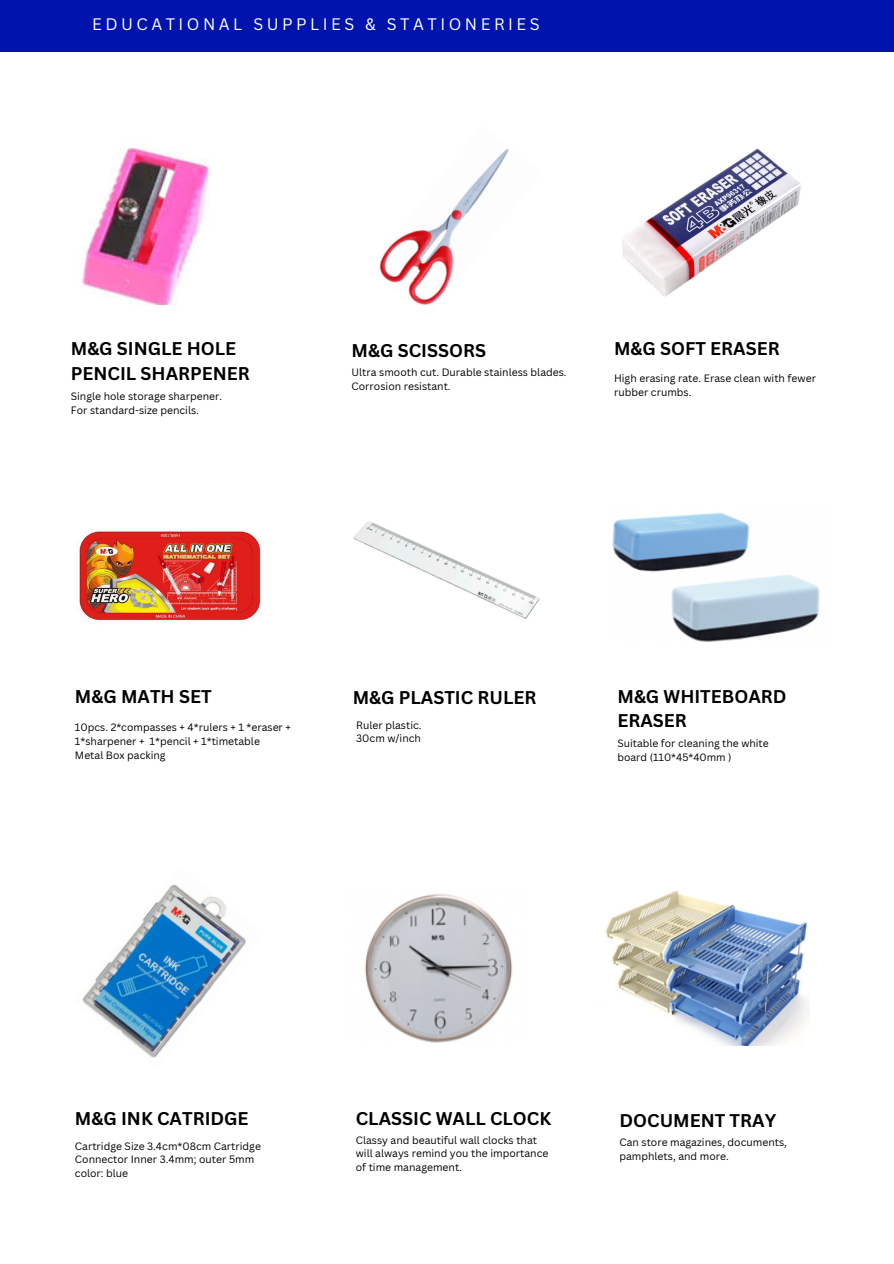
<style>
.page{position:relative;width:894px;height:1264px;background:#fff}
.page>*{position:absolute;margin:0;border:0;box-sizing:border-box;transform-origin:0 0}
.t1{font:700 18px/24.6px "Canva Sans";color:#000}
.t2{font:16.2px "Canva Sans";letter-spacing:.215em;color:#fff}
.t3{font:10.35px/13.8px "Canva Sans";color:#000}
</style>
<div class="page">
<div style="left:0;top:0;width:893px;height:51px;background:#0014ad"></div>
<img style="left:82px;top:884px;width:164px;height:174px">
<img style="left:79px;top:531px;width:182px;height:90px">
<img style="left:365px;top:893px;width:148px;height:150px">
<img style="left:604px;top:890px;width:205px;height:155px">
<img style="left:612px;top:512px;width:208px;height:130px">
<img style="left:622px;top:148px;width:179px;height:149px">
<img style="left:353px;top:521px;width:186px;height:98px">
<img style="left:81px;top:148px;width:129px;height:156px">
<img style="left:379px;top:148px;width:130px;height:157px">
<p class="t2" style="left:92px;top:13px;width:449px">EDUCATIONAL SUPPLIES &amp; STATIONERIES</p>
<h1 class="t1" style="left:71px;top:336px;width:180px">M&amp;G SINGLE HOLE<br>PENCIL SHARPENER</h1>
<p class="t1" style="left:351px;top:337px;width:136px">M&amp;G SCISSORS</p>
<p class="t1" style="left:614px;top:336px;width:167px">M&amp;G SOFT ERASER</p>
<h1 class="t3" style="left:351px;top:365px;width:216px">Ultra smooth cut. Durable stainless blades.<br>Corrosion resistant.</h1>
<p class="t3" style="left:614px;top:371px;width:203px">High erasing rate. Erase clean with fewer rubber crumbs.</p>
<p class="t3" style="left:71px;top:389px;width:153px">Single hole storage sharpener.<br>For standard-size pencils.</p>
<h1 class="t1" style="left:75px;top:683px;width:138px">M&amp;G MATH SET</h1>
<p class="t3" style="left:75px;top:720px;width:217px">10pcs. 2*compasses + 4*rulers + 1 *eraser +<br>1*sharpener + 1*pencil + 1*timetable</p>
<p class="t3" style="left:75px;top:748px;width:92px">Metal Box packing</p>
<p class="t1" style="left:352px;top:684px;width:185px">M&amp;G PLASTIC RULER</p>
<p class="t3" style="left:356px;top:717px;width:67px">Ruler plastic.</p>
<h1 class="t3" style="left:356px;top:731px;width:66px">30cm w/inch</h1>
<h1 class="t1" style="left:617px;top:683px;width:170px">M&amp;G WHITEBOARD<br>ERASER</h1>
<p class="t3" style="left:617px;top:736px;width:153px">Suitable for cleaning the white board (110*45*40mm )</p>
<p class="t1" style="left:75px;top:1105px;width:175px">M&amp;G INK CATRIDGE</p>
<h1 class="t3" style="left:75px;top:1138px;width:187px">Cartridge Size 3.4cm*08cm Cartridge<br>Connector Inner 3.4mm; outer 5mm color: blue</h1>
<p class="t1" style="left:355px;top:1105px;width:197px">CLASSIC WALL CLOCK</p>
<h1 class="t1" style="left:619px;top:1107px;width:158px">DOCUMENT TRAY</h1>
<p class="t3" style="left:355px;top:1132px;width:194px">Classy and beautiful wall clocks that will always remind you the importance of time management.</p>
<p class="t3" style="left:619px;top:1134px;width:169px">Can store magazines, documents, pamphlets, and more.</p>
</div>
